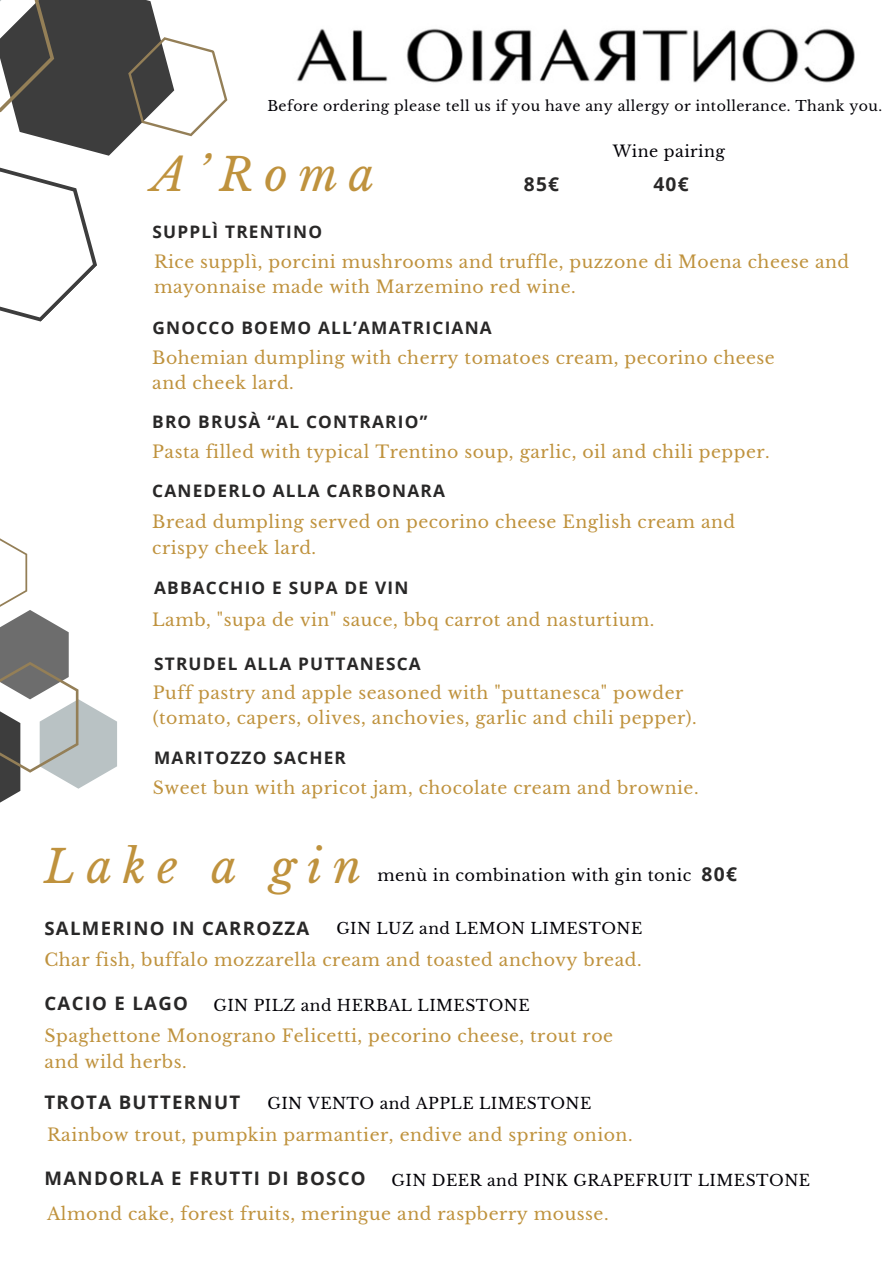
<style>
.page{position:relative;width:893px;height:1264px;background:#fff}
.page>*{position:absolute;margin:0;border:0;box-sizing:border-box;transform-origin:0 0}
.t1{font:italic 45px "Libre Baskerville";letter-spacing:.24em;color:#bf923d}
.t2{font:700 19.2px "Open Sans";color:#292828}
.t3{font:700 18.6px "Open Sans";letter-spacing:.07em;color:#292828}
.t4{font:17.25px/25.7px "Libre Baskerville";letter-spacing:.03em;color:#bf923d}
.t5{font:700 17.25px "Open Sans";letter-spacing:.07em;color:#292828}
.t6{font:16.05px "Libre Baskerville";letter-spacing:.03em;color:#020106}
.t7{font:15.9px "Libre Baskerville";letter-spacing:.03em;color:#020106}
.t8{font:15.6px "Libre Baskerville";letter-spacing:.03em;color:#020106}
.t9{font:15.45px "Libre Baskerville";letter-spacing:.03em;color:#020106}
.t10{font:14.1px "Libre Baskerville";letter-spacing:.03em;color:#020106}
</style>
<div class="page">
<img style="left:296px;top:28px;width:559px;height:55px">
<svg style="left:0;top:538px;width:117px;height:265px"></svg>
<svg style="left:0;top:0;width:228px;height:322px"></svg>
<p class="t10" style="left:267px;top:97px;width:616px">Before ordering please tell us if you have any allergy or intollerance. Thank you.</p>
<h1 class="t1" style="left:152px;top:147px;width:224px">A’Roma</h1>
<p class="t5" style="left:152px;top:220px;width:171px">SUPPLÌ TRENTINO</p>
<p class="t2" style="left:523px;top:171px;width:37px">85€</p>
<p class="t7" style="left:612px;top:142px;width:114px">Wine pairing</p>
<p class="t2" style="left:653px;top:171px;width:37px">40€</p>
<p class="t4" style="left:154px;top:249px;width:696px">Rice supplì, porcini mushrooms and truffle, puzzone di Moena cheese and mayonnaise made with Marzemino red wine.</p>
<p class="t5" style="left:152px;top:315px;width:341px">GNOCCO BOEMO ALL’AMATRICIANA</p>
<p class="t4" style="left:152px;top:345px;width:624px">Bohemian dumpling with cherry tomatoes cream, pecorino cheese and cheek lard.</p>
<p class="t5" style="left:152px;top:409px;width:276px">BRO BRUSÀ “AL CONTRARIO”</p>
<p class="t4" style="left:152px;top:439px;width:619px">Pasta filled with typical Trentino soup, garlic, oil and chili pepper.</p>
<p class="t5" style="left:152px;top:478px;width:294px">CANEDERLO ALLA CARBONARA</p>
<p class="t4" style="left:152px;top:509px;width:584px">Bread dumpling served on pecorino cheese English cream and crispy cheek lard.</p>
<p class="t5" style="left:154px;top:576px;width:256px">ABBACCHIO E SUPA DE VIN</p>
<p class="t4" style="left:152px;top:607px;width:503px">Lamb, "supa de vin" sauce, bbq carrot and nasturtium.</p>
<p class="t5" style="left:154px;top:651px;width:268px">STRUDEL ALLA PUTTANESCA</p>
<p class="t4" style="left:153px;top:679px;width:545px">Puff pastry and apple seasoned with "puttanesca" powder (tomato, capers, olives, anchovies, garlic and chili pepper).</p>
<p class="t5" style="left:154px;top:745px;width:193px">MARITOZZO SACHER</p>
<p class="t4" style="left:153px;top:774px;width:547px">Sweet bun with apricot jam, chocolate cream and brownie.</p>
<h1 class="t1" style="left:44px;top:839px;width:318px">Lake a gin</h1>
<p class="t6" style="left:377px;top:865px;width:315px">menù in combination with gin tonic</p>
<p class="t3" style="left:44px;top:914px;width:266px">SALMERINO IN CARROZZA</p>
<p class="t9" style="left:336px;top:918px;width:307px">GIN LUZ and LEMON LIMESTONE</p>
<p class="t4" style="left:44px;top:947px;width:598px">Char fish, buffalo mozzarella cream and toasted anchovy bread.</p>
<p class="t3" style="left:44px;top:990px;width:145px">CACIO E LAGO</p>
<p class="t9" style="left:213px;top:996px;width:318px">GIN PILZ and HERBAL LIMESTONE</p>
<p class="t4" style="left:45px;top:1023px;width:570px">Spaghettone Monograno Felicetti, pecorino cheese, trout roe and wild herbs.</p>
<p class="t3" style="left:44px;top:1089px;width:197px">TROTA BUTTERNUT</p>
<p class="t8" style="left:267px;top:1093px;width:325px">GIN VENTO and APPLE LIMESTONE</p>
<p class="t4" style="left:47px;top:1122px;width:587px">Rainbow trout, pumpkin parmantier, endive and spring onion.</p>
<p class="t2" style="left:701px;top:860px;width:37px">80€</p>
<p class="t3" style="left:45px;top:1165px;width:323px">MANDORLA E FRUTTI DI BOSCO</p>
<p class="t8" style="left:391px;top:1170px;width:420px">GIN DEER and PINK GRAPEFRUIT LIMESTONE</p>
<p class="t4" style="left:47px;top:1201px;width:563px">Almond cake, forest fruits, meringue and raspberry mousse.</p>
</div>
